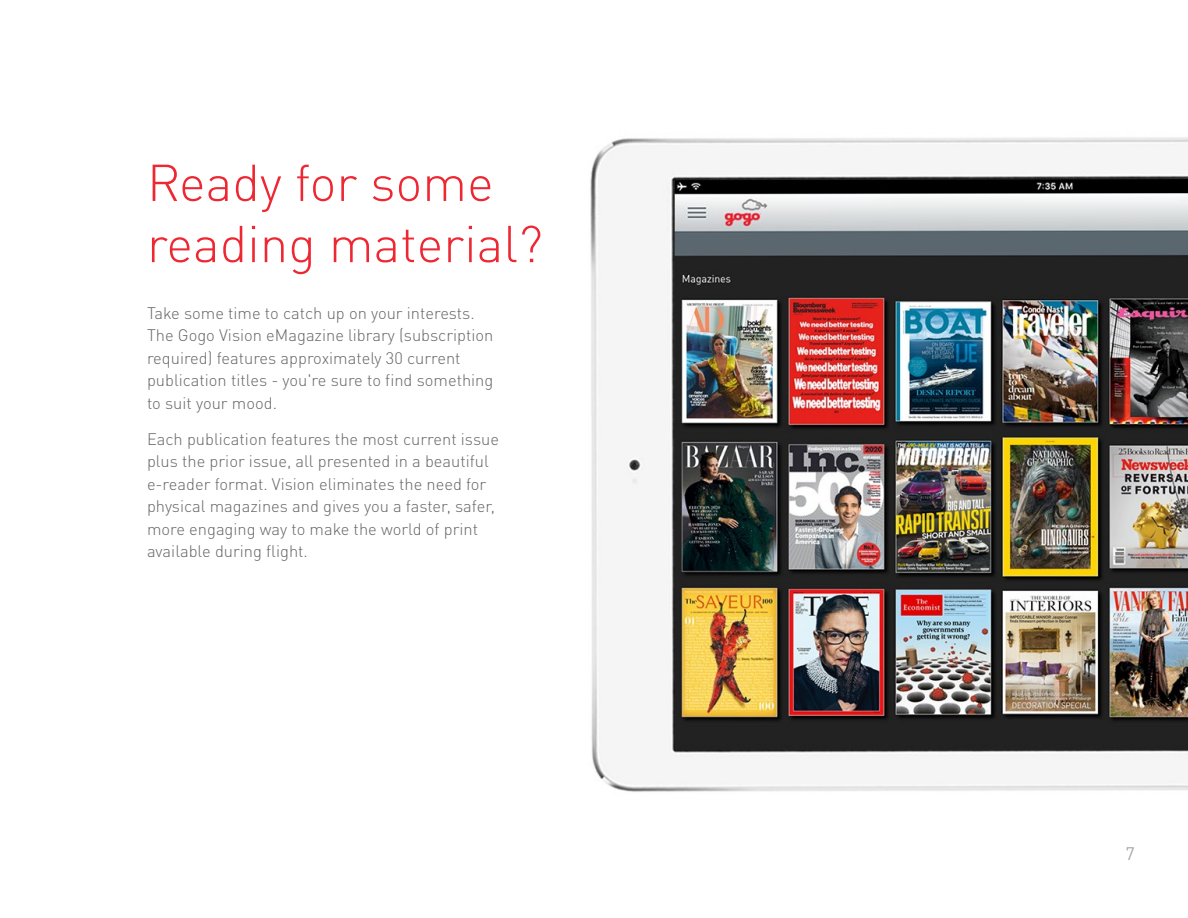
<style>
.page{position:relative;width:1188px;height:918px;background:#fff}
.page>*{position:absolute;margin:0;border:0;box-sizing:border-box;transform-origin:0 0}
.t1{font:300 51px/61.2px "DIN Pro";color:#ee2833}
.t2{font:18px "DIN Pro";color:#a8a9ad}
.t3{font:300 16.5px/22.5px "DIN Pro";color:#656568}
</style>
<div class="page">
<img style="left:590px;top:137px;width:598px;height:655px">
<p class="t1" style="left:147px;top:148px;width:397px">Ready for some reading material?</p>
<p class="t3" style="left:147px;top:300px;width:348px">Take some time to catch up on your interests.<br>The Gogo Vision eMagazine library (subscription required) features approximately 30 current publication titles - you're sure to find something to suit your mood.</p>
<p class="t3" style="left:147px;top:426px;width:354px">Each publication features the most current issue plus the prior issue, all presented in a beautiful e-reader format. Vision eliminates the need for physical magazines and gives you a faster, safer, more engaging way to make the world of print available during flight.</p>
<p class="t2" style="left:1126px;top:839px;width:11px">7</p>
</div>
